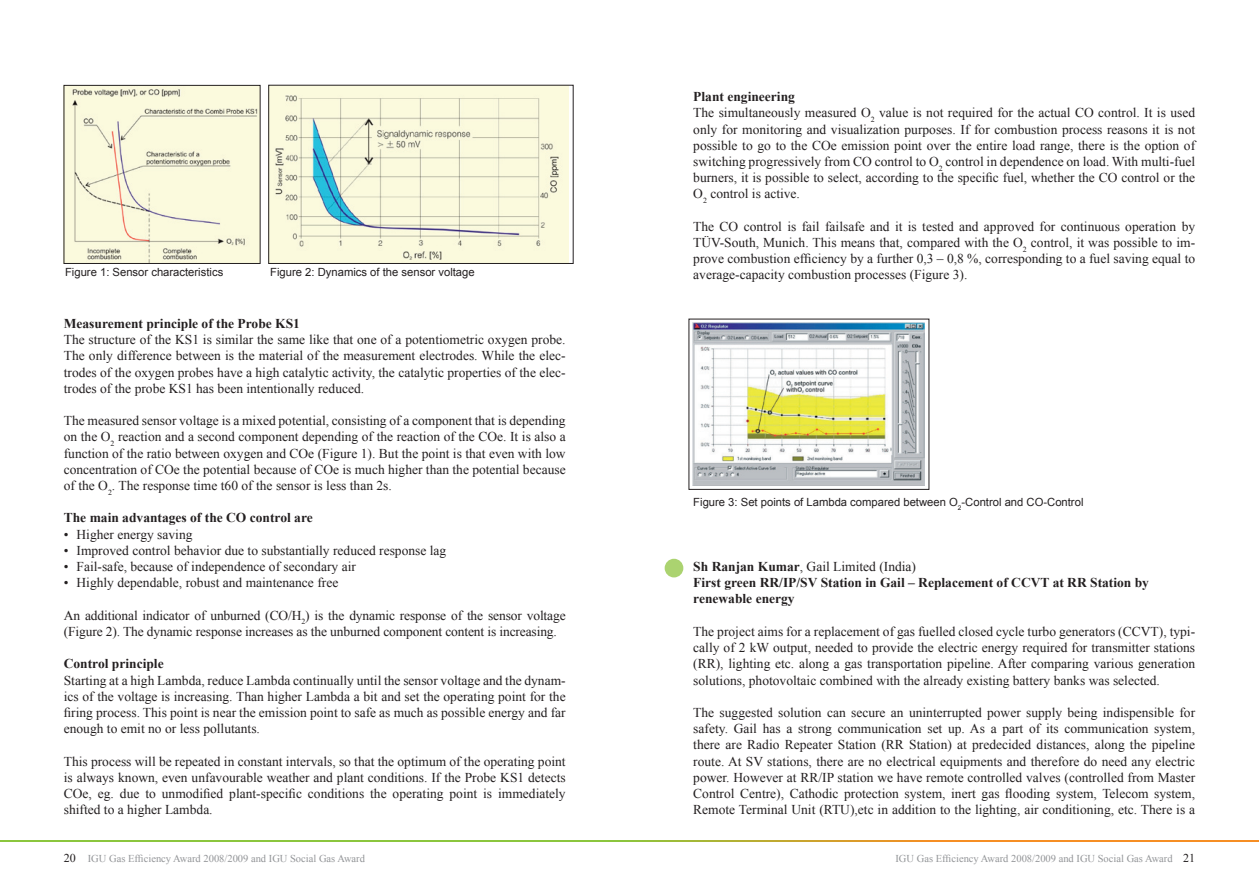
<style>
.page{position:relative;width:1259px;height:893px;background:#fff}
.page>*{position:absolute;margin:0;border:0;box-sizing:border-box;transform-origin:0 0}
.t1{font:13.5px/16.2px "Times New Roman";color:#231f20;text-align:justify}
.t2{font:700 13.5px/16.2px "Times New Roman";color:#231f20}
.t3{font:11.25px "Arial";color:#231f20}
.t4{font:10.5px "Times New Roman";color:#939598}
.s1{font-weight:700}
.s2{font-weight:400}
.s3{font-size:12px;color:#231f20}
</style>
<div class="page">
<hr style="left:0;top:841px;width:629px;height:1px;background:#8bc63e">
<hr style="left:629px;top:841px;width:630px;height:1px;background:#f68e24">
<img style="left:270px;top:87px;width:299px;height:175px">
<div style="left:268px;top:85px;width:305px;height:179px;border:1px solid #231f20"></div>
<img style="left:66px;top:87px;width:192px;height:175px">
<div style="left:64px;top:85px;width:196px;height:179px;border:1px solid #231f20"></div>
<img style="left:693px;top:322px;width:231px;height:164px">
<div style="left:664px;top:559px;width:19px;height:18px;background:#abd370;border-radius:50%"></div>
<p class="t3" style="left:65px;top:265px;width:160px">Figure 1: Sensor characteristics</p>
<p class="t3" style="left:270px;top:265px;width:206px">Figure 2: Dynamics of the sensor voltage</p>
<p class="t2" style="left:64px;top:315px;width:238px">Measurement principle of the Probe KS1</p>
<p class="t1" style="left:64px;top:331px;width:503px">The structure of the KS1 is similar the same like that one of a potentiometric oxygen probe.<br>The only difference between is the material of the measurement electrodes. While the elec&shy;trodes of the oxygen probes have a high catalytic activity, the catalytic properties of the elec&shy;trodes of the probe KS1 has been intentionally reduced.</p>
<p class="t1" style="left:64px;top:412px;width:503px">The measured sensor voltage is a mixed potential, consisting of a component that is depending on the O<sub>2</sub> reaction and a second component depending of the reaction of the COe. It is also a function of the ratio between oxygen and COe (Figure 1). But the point is that even with low concentration of COe the potential because of COe is much higher than the potential because of the O<sub>2</sub>. The response time t60 of the sensor is less than 2s.</p>
<p class="t2" style="left:64px;top:509px;width:250px">The main advantages of the CO control are</p>
<p class="t1" style="left:64px;top:526px;width:130px">• Higher energy saving</p>
<p class="t1" style="left:64px;top:542px;width:384px">• Improved control behavior due to substantially reduced response lag</p>
<p class="t1" style="left:64px;top:558px;width:294px">• Fail-safe, because of independence of secondary air</p>
<p class="t1" style="left:64px;top:574px;width:276px">• Highly dependable, robust and maintenance free</p>
<p class="t1" style="left:64px;top:607px;width:503px">An additional indicator of unburned (CO/H<sub>2</sub>) is the dynamic response of the sensor voltage (Figure 2). The dynamic response increases as the unburned component content is increasing.</p>
<p class="t2" style="left:64px;top:655px;width:101px">Control principle</p>
<p class="t1" style="left:64px;top:672px;width:503px">Starting at a high Lambda, reduce Lambda continually until the sensor voltage and the dynam&shy;ics of the voltage is increasing. Than higher Lambda a bit and set the operating point for the firing process. This point is near the emission point to safe as much as possible energy and far enough to emit no or less pollutants.</p>
<p class="t1" style="left:64px;top:753px;width:503px">This process will be repeated in constant intervals, so that the optimum of the operating point is always known, even unfavourable weather and plant conditions. If the Probe KS1 detects COe, eg. due to unmodified plant-specific conditions the operating point is immediately shifted to a higher Lambda.</p>
<p class="t1" style="left:693px;top:88px;width:503px;text-align:left"><span class="s1">Plant engineering<br></span>The simultaneously measured O<sub>2</sub> value is not required for the actual CO control. It is used only for monitoring and visualization purposes. If for combustion process reasons it is not possible to go to the COe emission point over the entire load range, there is the option of switching progressively from CO control to O<sub>2</sub> control in dependence on load. With multi-fuel burners, it is possible to select, according to the specific fuel, whether the CO control or the O<sub>2</sub> control is active.</p>
<p class="t1" style="left:693px;top:218px;width:503px">The CO control is fail failsafe and it is tested and approved for continuous operation by TÜV-South, Munich. This means that, compared with the O<sub>2</sub> control, it was possible to im&shy;prove combustion efficiency by a further 0,3 – 0,8 %, corresponding to a fuel saving equal to average-capacity combustion processes (Figure 3).</p>
<p class="t3" style="left:693px;top:495px;width:392px">Figure 3: Set points of Lambda compared between O<sub>2</sub>-Control and CO-Control</p>
<p class="t2" style="left:693px;top:558px;width:457px">Sh Ranjan Kumar<span class="s2">, Gail Limited (India)<br></span>First green RR/IP/SV Station in Gail – Replacement of CCVT at RR Station by renewable energy</p>
<p class="t1" style="left:693px;top:623px;width:503px">The project aims for a replacement of gas fuelled closed cycle turbo generators (CCVT), typi&shy;cally of 2 kW output, needed to provide the electric energy required for transmitter stations (RR), lighting etc. along a gas transportation pipeline. After comparing various generation solutions, photovoltaic combined with the already existing battery banks was selected.</p>
<p class="t1" style="left:693px;top:704px;width:503px">The suggested solution can secure an uninterrupted power supply being indispensible for safety. Gail has a strong communication set up. As a part of its communication system, there are Radio Repeater Station (RR Station) at predecided distances, along the pipeline route. At SV stations, there are no electrical equipments and therefore do need any electric power. However at RR/IP station we have remote controlled valves (controlled from Master Control Centre), Cathodic protection system, inert gas flooding system, Telecom system, Remote Terminal Unit (RTU),etc in addition to the lighting, air conditioning, etc. There is a</p>
<p class="t4" style="left:64px;top:851px;width:303px"><span class="s3">20</span> IGU Gas Efficiency Award 2008/2009 and IGU Social Gas Award</p>
<p class="t4" style="left:895px;top:851px;width:301px">IGU Gas Efficiency Award 2008/2009 and IGU Social Gas Award <span class="s3">21</span></p>
</div>
